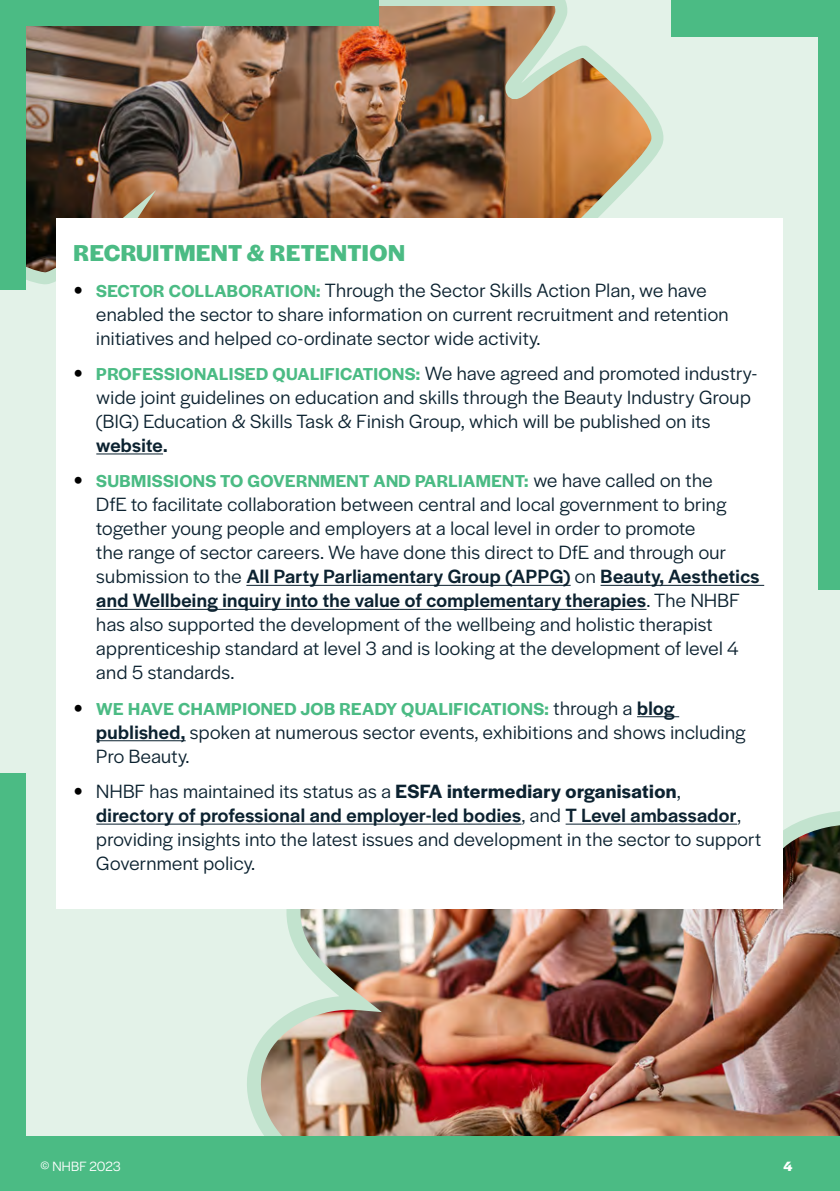
<style>
.page{position:relative;width:840px;height:1191px;background:#fff}
.page>*{position:absolute;margin:0;border:0;box-sizing:border-box;transform-origin:0 0}
.t1{font:700 24px "Halyard Display";letter-spacing:.02em;color:#4bbb84}
.t2{font:20px/24px "Halyard Display";letter-spacing:.02em;color:#0c2230}
.t3{font:600 18px "Halyard Display";letter-spacing:.02em;color:#4bbb84}
.t4{font:14px "Halyard Display";letter-spacing:.015em;color:#fff}
.t5{font:700 14px "Halyard Display";color:#fff}
.s1{font-family:"Avenir Next";font-weight:600;font-size:19.2px;color:#000}
.s2{font-weight:600;font-size:18px;color:#4bbb84}
.s3{font-weight:500}
.s4{font-family:"Avenir Next";font-size:19.2px;color:#000}
.s5{font-weight:400;font-size:20px;color:#0c2230}
.s6{font-weight:500;font-size:20px;color:#0c2230}
.s7{font-weight:600}
</style>
<div class="page">
<div style="left:0;top:0;width:839px;height:1191px;background:#e3f2e8"></div>
<img style="left:0;top:0;width:664px;height:415px">
<img style="left:247px;top:792px;width:592px;height:344px">
<div style="left:0;top:0;width:26px;height:289px;background:#4bbb84"></div>
<div style="left:0;top:773px;width:26px;height:367px;background:#4bbb84"></div>
<div style="left:0;top:1136px;width:839px;height:55px;background:#4bbb84"></div>
<div style="left:21px;top:0;width:357px;height:26px;background:#4bbb84"></div>
<div style="left:817px;top:0;width:22px;height:589px;background:#4bbb84"></div>
<div style="left:670px;top:0;width:169px;height:37px;background:#4bbb84"></div>
<div style="left:57px;top:218px;width:725px;height:691px;background:#fff"></div>
<hr style="left:96px;top:453px;width:67px;height:1px;background:#0c2230">
<hr style="left:246px;top:585px;width:324px;height:1px;background:#0c2230">
<hr style="left:600px;top:585px;width:163px;height:1px;background:#0c2230">
<hr style="left:96px;top:609px;width:550px;height:1px;background:#0c2230">
<hr style="left:636px;top:716px;width:42px;height:1px;background:#0c2230">
<hr style="left:96px;top:740px;width:89px;height:1px;background:#0c2230">
<hr style="left:96px;top:823px;width:425px;height:1px;background:#0c2230">
<hr style="left:565px;top:823px;width:171px;height:1px;background:#0c2230">
<p class="t1" style="left:74px;top:236px;width:333px">RECRUITMENT &amp; RETENTION</p>
<p class="t2" style="left:96px;top:277px;width:633px;text-indent:-23px"><span class="s1">•</span> <span class="s2">SECTOR COLLABORATION:</span> Through the Sector Skills Action Plan, we have enabled the sector to share information on current recruitment and retention initiatives and helped co-ordinate sector wide activity.</p>
<p class="t2" style="left:96px;top:360px;width:662px;text-indent:-23px"><span class="s1">•</span> <span class="s2">PROFESSIONALISED QUALIFICATIONS:</span> We have agreed and promoted industry&shy;wide joint guidelines on education and skills through the Beauty Industry Group (BIG) Education &amp; Skills Task &amp; Finish Group, which will be published on its <span class="s3">website.</span></p>
<p class="t3" style="left:74px;top:468px;width:640px"><span class="s4">•</span> SUBMISSIONS TO GOVERNMENT AND PARLIAMENT: <span class="s5">we have called on the</span></p>
<p class="t2" style="left:96px;top:491px;width:664px">DfE to facilitate collaboration between central and local government to bring together young people and employers at a local level in order to promote<br>the range of sector careers. We have done this direct to DfE and through our submission to the <span class="s3">All Party Parliamentary Group (APPG)</span> on <span class="s3">Beauty, Aesthetics and Wellbeing inquiry into the value of complementary therapies</span>. The NHBF has also supported the development of the wellbeing and holistic therapist apprenticeship standard at level 3 and is looking at the development of level 4 and 5 standards.</p>
<p class="t3" style="left:74px;top:696px;width:602px"><span class="s4">•</span> WE HAVE CHAMPIONED JOB READY QUALIFICATIONS: <span class="s5">through a</span> <span class="s6">blog</span></p>
<p class="t2" style="left:96px;top:719px;width:650px"><span class="s3">published,</span> spoken at numerous sector events, exhibitions and shows including<br>Pro Beauty.</p>
<p class="t2" style="left:96px;top:778px;width:666px;text-indent:-23px"><span class="s1">•</span> NHBF has maintained its status as a <span class="s7">ESFA intermediary organisation</span>, <span class="s3">directory of professional and employer-led bodies</span>, and <span class="s3">T Level ambassador</span>, providing insights into the latest issues and development in the sector to support Government policy.</p>
<p class="t4" style="left:40px;top:1156px;width:82px">© NHBF 2023</p>
<p class="t5" style="left:783px;top:1156px;width:11px">4</p>
</div>
